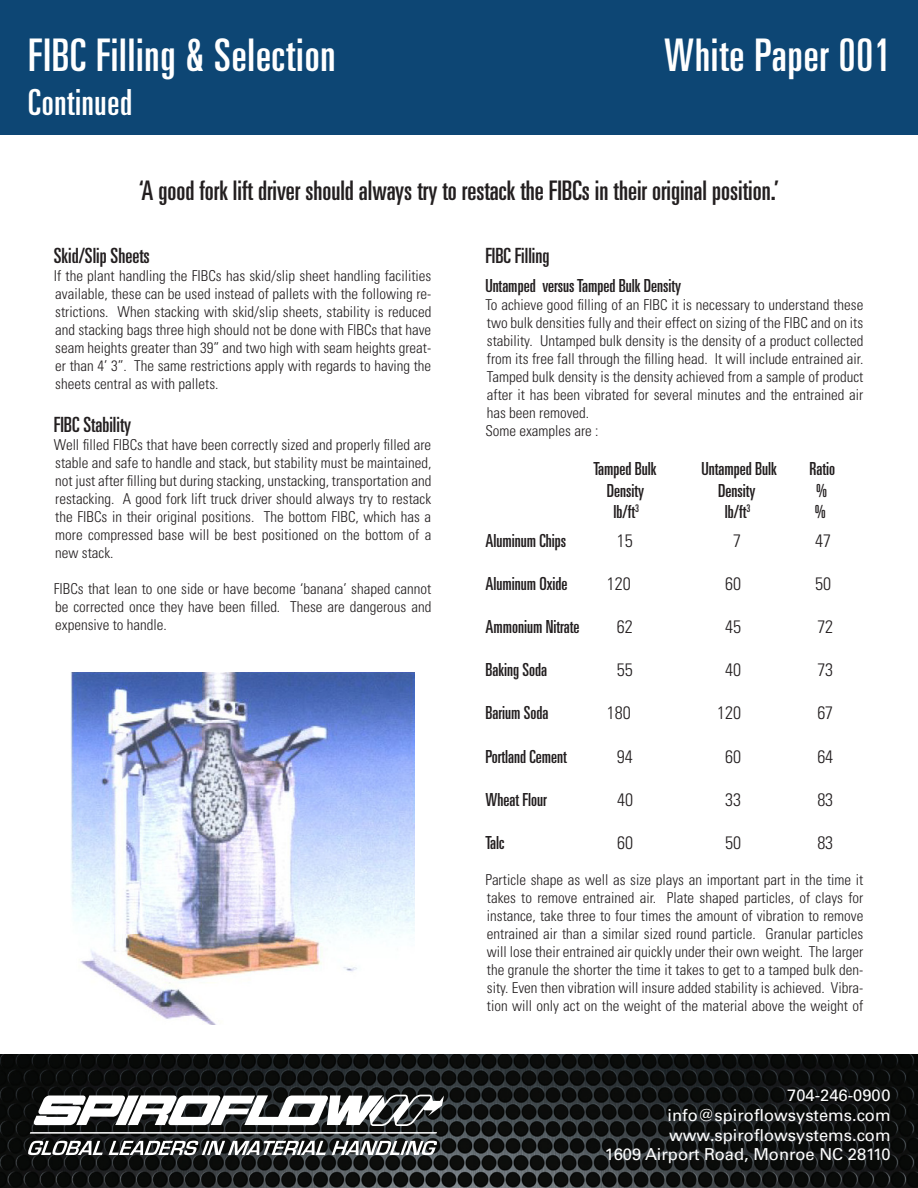
<style>
.page{position:relative;width:918px;height:1188px;background:#fff}
.page>*{position:absolute;margin:0;border:0;box-sizing:border-box;transform-origin:0 0}
.t1{font:ultra-condensed 45px "Univers LT Std";letter-spacing:.02em;color:#fff}
.t2{font:ultra-condensed 36px "Univers LT Std";letter-spacing:.02em;color:#fff}
.t3{font:ultra-condensed 27px "Univers LT Std";color:#231f20}
.t4{font:ultra-condensed 21px "Univers LT Std";color:#231f20}
.t5{font:ultra-condensed 18px "Univers LT Std";color:#231f20}
.t6{font:300 condensed 18px "Univers LT Std";color:#231f20}
.t7{font:16.5px "Univers LT Std";color:#fff}
.t8{font:300 condensed 15px/18px "Univers LT Std";color:#231f20;text-align:justify}
</style>
<div class="page">
<div style="left:0;top:0;width:918px;height:135px;background:#0d4674"></div>
<img style="left:0;top:1054px;width:918px;height:134px">
<img style="left:70px;top:672px;width:345px;height:352px">
<svg style="left:33px;top:1095px;width:411px;height:31px"></svg>
<svg style="left:28px;top:1141px;width:75px;height:14px"></svg>
<svg style="left:109px;top:1141px;width:217px;height:14px"></svg>
<svg style="left:332px;top:1141px;width:105px;height:14px"></svg>
<svg style="left:30px;top:1132px;width:407px;height:2px"></svg>
<p class="t1" style="left:28px;top:30px;width:309px">FIBC Filling &amp; Selection</p>
<p class="t2" style="left:28px;top:81px;width:105px">Continued</p>
<p class="t1" style="left:664px;top:30px;width:228px">White Paper 001</p>
<p class="t3" style="left:139px;top:175px;width:642px">‘A good fork lift driver should always try to restack the FIBCs in their original position.’</p>
<p class="t4" style="left:54px;top:244px;width:98px">Skid/Slip Sheets</p>
<p class="t8" style="left:54px;top:267px;width:379px">If the plant handling the FIBCs has skid/slip sheet handling facilities available, these can be used instead of pallets with the following re&shy;strictions. When stacking with skid/slip sheets, stability is reduced and stacking bags three high should not be done with FlBCs that have seam heights greater than 39” and two high with seam heights great&shy;er than 4’ 3”. The same restrictions apply with regards to having the sheets central as with pallets.</p>
<p class="t4" style="left:54px;top:413px;width:79px">FIBC Stability</p>
<p class="t8" style="left:54px;top:436px;width:379px">Well filled FIBCs that have been correctly sized and properly filled are stable and safe to handle and stack, but stability must be maintained, not just after filling but during stacking, unstacking, transportation and restacking. A good fork lift truck driver should always try to restack the FIBCs in their original positions. The bottom FIBC, which has a more compressed base will be best positioned on the bottom of a new stack.</p>
<p class="t8" style="left:54px;top:580px;width:379px">FIBCs that lean to one side or have become ‘banana’ shaped cannot be corrected once they have been filled. These are dangerous and expensive to handle.</p>
<p class="t4" style="left:485px;top:244px;width:66px">FIBC Filling</p>
<p class="t5" style="left:485px;top:275px;width:197px">Untamped versus Tamped Bulk Density</p>
<p class="t8" style="left:485px;top:295px;width:380px">To achieve good filling of an FIBC it is necessary to understand these two bulk densities fully and their effect on sizing of the FIBC and on its stability. Untamped bulk density is the density of a product collected from its free fall through the filling head. It will include entrained air.<br>Tamped bulk density is the density achieved from a sample of product after it has been vibrated for several minutes and the entrained air has been removed.</p>
<p class="t8" style="left:485px;top:421px;width:115px">Some examples are :</p>
<p class="t5" style="left:593px;top:458px;width:65px">Tamped Bulk</p>
<p class="t5" style="left:701px;top:458px;width:77px">Untamped Bulk</p>
<p class="t5" style="left:809px;top:458px;width:27px">Ratio</p>
<p class="t5" style="left:607px;top:480px;width:39px">Density</p>
<p class="t5" style="left:718px;top:480px;width:39px">Density</p>
<p class="t5" style="left:816px;top:480px;width:12px">%</p>
<p class="t5" style="left:613px;top:502px;width:27px">lb/ft<sup>3</sup></p>
<p class="t5" style="left:725px;top:502px;width:27px">lb/ft<sup>3</sup></p>
<p class="t5" style="left:815px;top:502px;width:12px">%</p>
<p class="t5" style="left:485px;top:530px;width:82px">Aluminum Chips</p>
<p class="t6" style="left:617px;top:530px;width:17px">15</p>
<p class="t6" style="left:733px;top:530px;width:9px">7</p>
<p class="t6" style="left:815px;top:530px;width:17px">47</p>
<p class="t5" style="left:485px;top:573px;width:84px">Aluminum Oxide</p>
<p class="t6" style="left:607px;top:573px;width:25px">120</p>
<p class="t6" style="left:725px;top:573px;width:17px">60</p>
<p class="t6" style="left:815px;top:573px;width:17px">50</p>
<p class="t5" style="left:485px;top:616px;width:96px">Ammonium Nitrate</p>
<p class="t6" style="left:617px;top:616px;width:17px">62</p>
<p class="t6" style="left:725px;top:616px;width:17px">45</p>
<p class="t6" style="left:817px;top:616px;width:17px">72</p>
<p class="t5" style="left:485px;top:660px;width:63px">Baking Soda</p>
<p class="t6" style="left:617px;top:659px;width:17px">55</p>
<p class="t6" style="left:725px;top:659px;width:17px">40</p>
<p class="t6" style="left:817px;top:659px;width:17px">73</p>
<p class="t5" style="left:485px;top:703px;width:65px">Barium Soda</p>
<p class="t6" style="left:607px;top:702px;width:25px">180</p>
<p class="t6" style="left:717px;top:702px;width:25px">120</p>
<p class="t6" style="left:817px;top:702px;width:17px">67</p>
<p class="t5" style="left:485px;top:746px;width:83px">Portland Cement</p>
<p class="t6" style="left:617px;top:746px;width:17px">94</p>
<p class="t6" style="left:725px;top:746px;width:17px">60</p>
<p class="t6" style="left:817px;top:746px;width:17px">64</p>
<p class="t5" style="left:485px;top:789px;width:63px">Wheat Flour</p>
<p class="t6" style="left:617px;top:789px;width:17px">40</p>
<p class="t6" style="left:725px;top:789px;width:17px">33</p>
<p class="t6" style="left:817px;top:789px;width:17px">83</p>
<p class="t5" style="left:485px;top:832px;width:21px">Talc</p>
<p class="t6" style="left:617px;top:832px;width:17px">60</p>
<p class="t6" style="left:725px;top:832px;width:17px">50</p>
<p class="t6" style="left:817px;top:832px;width:17px">83</p>
<p class="t8" style="left:485px;top:871px;width:380px">Particle shape as well as size plays an important part in the time it takes to remove entrained air. Plate shaped particles, of clays for instance, take three to four times the amount of vibration to remove entrained air than a similar sized round particle. Granular particles will lose their entrained air quickly under their own weight. The larger the granule the shorter the time it takes to get to a tamped bulk den&shy;sity. Even then vibration will insure added stability is achieved. Vibra&shy;tion will only act on the weight of the material above the weight of</p>
<p class="t7" style="left:787px;top:1085px;width:105px">704-246-0900</p>
<p class="t7" style="left:668px;top:1105px;width:224px">info@spiroflowsystems.com</p>
<p class="t7" style="left:669px;top:1125px;width:223px">www.spiroflowsystems.com</p>
<p class="t7" style="left:605px;top:1145px;width:287px">1609 Airport Road, Monroe NC 28110</p>
</div>
